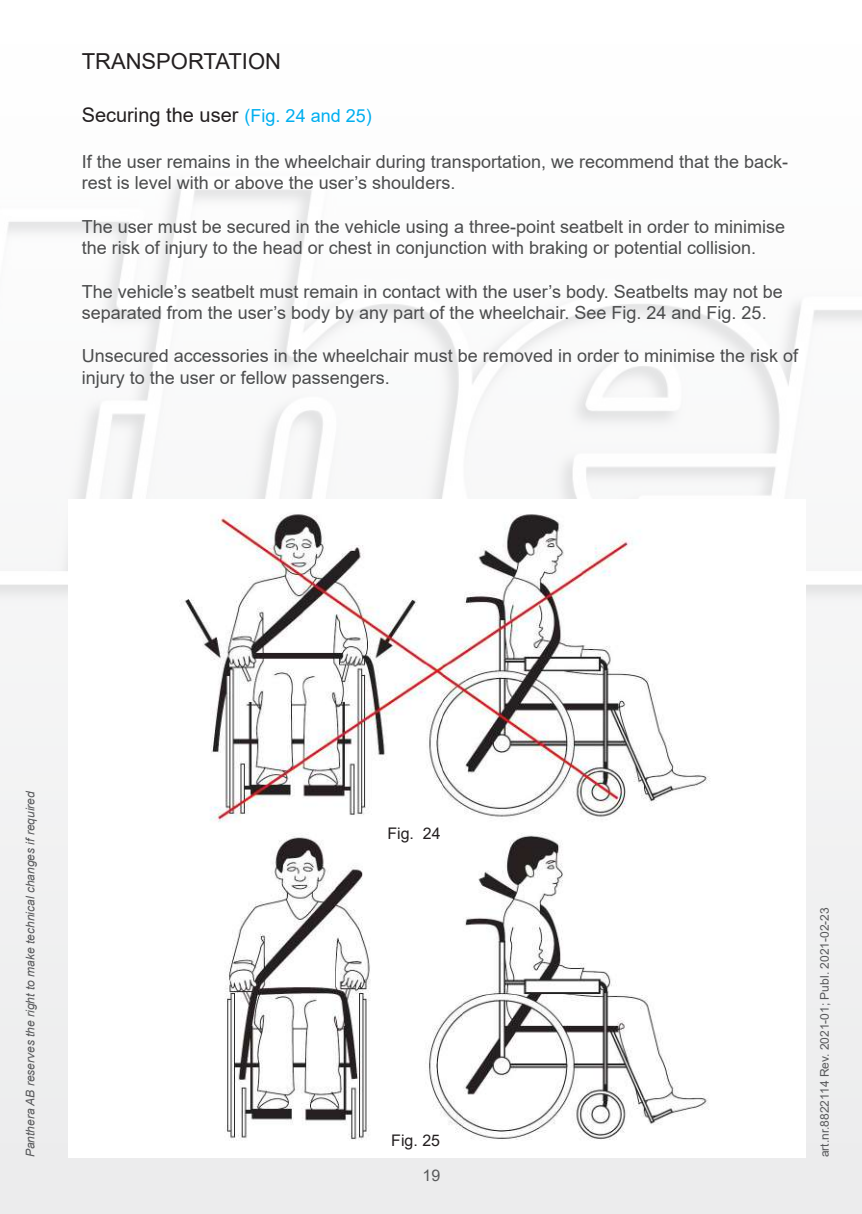
<style>
.page{position:relative;width:862px;height:1214px;background:#fff}
.page>*{position:absolute;margin:0;border:0;box-sizing:border-box;transform-origin:0 0}
.t1{font:22px "Arial";color:#231f20}
.t2{font:20px "Arial";color:#231f20}
.t3{font:18px/21.6px "Arial";color:#4b4c4d}
.t4{font:16px "Arial";color:#231f20}
.t5{font:16px "Arial";color:#57585a}
.t6{font:italic 12px "Arial";color:#57585a}
.t7{font:12px "Arial";color:#57585a}
.s1{font-size:18px;color:#00aeef}
</style>
<div class="page">
<img style="left:224px;top:832px;width:486px;height:309px">
<img style="left:179px;top:513px;width:532px;height:310px">
<p class="t1" style="left:82px;top:46px;width:201px">TRANSPORTATION</p>
<p class="t2" style="left:82px;top:101px;width:291px">Securing the user <span class="s1">(Fig. 24 and 25)</span></p>
<p class="t3" style="left:82px;top:151px;width:708px">If the user remains in the wheelchair during transportation, we recommend that the back&shy;rest is level with or above the user’s shoulders.</p>
<p class="t3" style="left:82px;top:215px;width:705px">The user must be secured in the vehicle using a three-point seatbelt in order to minimise the risk of injury to the head or chest in conjunction with braking or potential collision.</p>
<p class="t3" style="left:82px;top:280px;width:703px">The vehicle’s seatbelt must remain in contact with the user’s body. Seatbelts may not be separated from the user’s body by any part of the wheelchair. See Fig. 24 and Fig. 25.</p>
<p class="t3" style="left:82px;top:345px;width:718px">Unsecured accessories in the wheelchair must be removed in order to minimise the risk of injury to the user or fellow passengers.</p>
<p class="t6" style="left:23px;top:1157px;width:368px;rotate:-90deg">Panthera AB reserves the right to make technical changes if required</p>
<p class="t4" style="left:387px;top:822px;width:55px">Fig. 24</p>
<p class="t4" style="left:391px;top:1129px;width:50px">Fig. 25</p>
<p class="t5" style="left:422px;top:1164px;width:19px">19</p>
<p class="t7" style="left:816px;top:1157px;width:251px;rotate:-90deg">art.nr.8822114 Rev. 2021-01; Publ. 2021-02-23</p>
</div>
